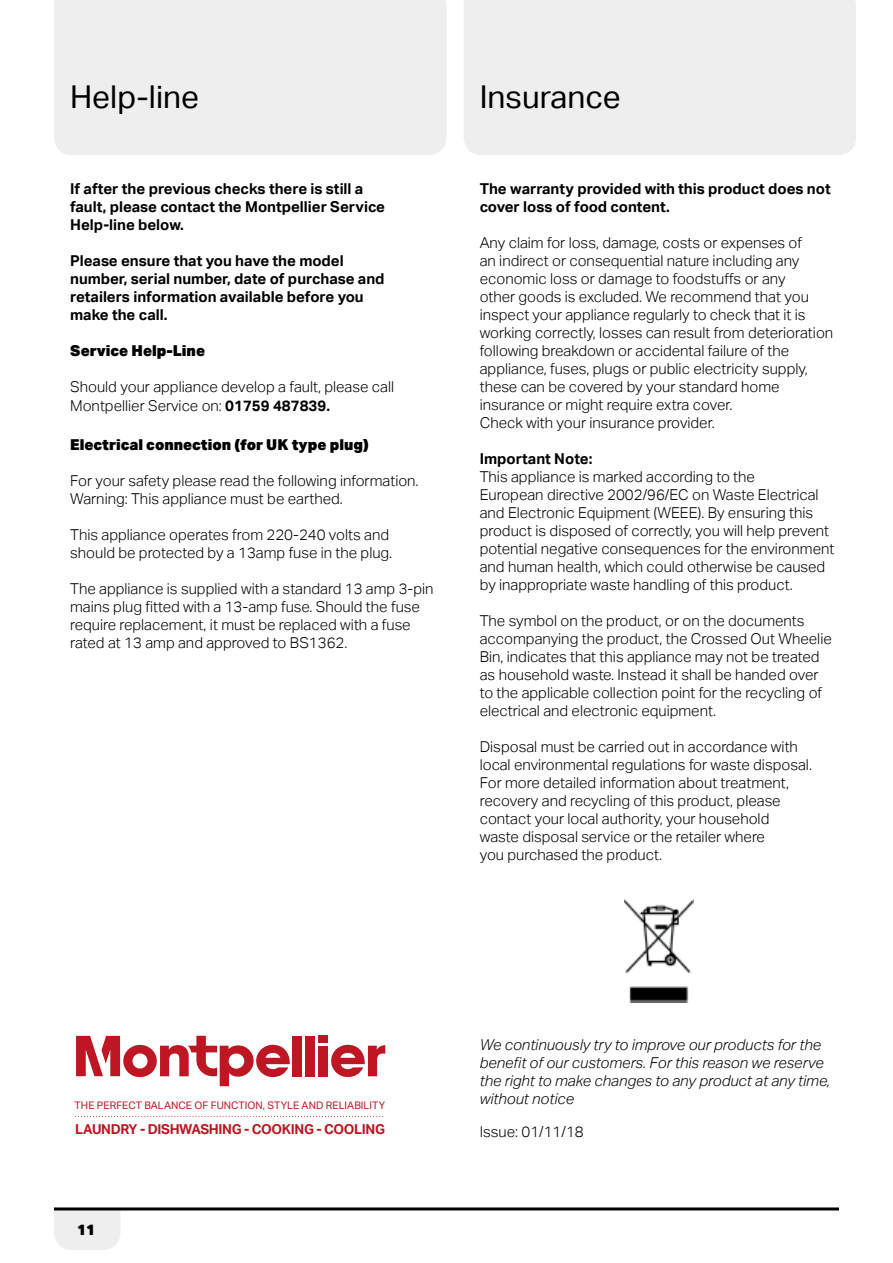
<style>
.page{position:relative;width:893px;height:1263px;background:#fff}
.page>*{position:absolute;margin:0;border:0;box-sizing:border-box;transform-origin:0 0}
.t1{font:31.5px "Aktiv Grotesk";color:#000}
.t2{font:300 15px/18px "Aktiv Grotesk";color:#000}
.t3{font:700 15px/18px "Aktiv Grotesk";color:#000}
.t4{font:italic 300 15px/18px "Aktiv Grotesk";color:#000}
.t5{font:900 15px "Aktiv Grotesk";color:#000}
.t6{font:700 13.65px "Aktiv Grotesk";letter-spacing:-.025em;color:#be1622}
.t7{font:10.35px "Aktiv Grotesk";letter-spacing:.005em;color:#be1622}
.s1{font-weight:700}
</style>
<div class="page">
<div style="left:54px;top:0;width:392px;height:155px;background:#efeeee"></div>
<div style="left:54px;top:1210px;width:66px;height:40px;background:#efeeee"></div>
<hr style="left:54px;top:1207px;width:785px;height:3px;background:#000">
<div style="left:464px;top:0;width:392px;height:155px;background:#efeeee"></div>
<img style="left:625px;top:899px;width:69px;height:104px">
<div style="left:292px;top:1036px;width:10px;height:40px;background:#be1622"></div>
<div style="left:305px;top:1036px;width:10px;height:40px;background:#be1622"></div>
<div style="left:319px;top:1046px;width:9px;height:30px;background:#be1622"></div>
<div style="left:319px;top:1036px;width:9px;height:7px;background:#be1622"></div>
<svg style="left:331px;top:1045px;width:54px;height:32px"></svg>
<svg style="left:76px;top:1036px;width:214px;height:50px"></svg>
<svg style="left:75px;top:1116px;width:309px;height:1px"></svg>
<h1 class="t1" style="left:70px;top:78px;width:130px">Help-line</h1>
<p class="t3" style="left:70px;top:179px;width:316px">If after the previous checks there is still a fault, please contact the Montpellier Service<br>Help-line below.</p>
<p class="t3" style="left:70px;top:251px;width:316px">Please ensure that you have the model number, serial number, date of purchase and retailers information available before you make the call.</p>
<p class="t5" style="left:70px;top:340px;width:136px">Service Help-Line</p>
<p class="t2" style="left:70px;top:377px;width:326px;line-height:19.4px">Should your appliance develop a fault, please call<br>Montpellier Service on: <span class="s1">01759 487839.</span></p>
<p class="t5" style="left:70px;top:434px;width:300px">Electrical connection (for UK type plug)</p>
<p class="t2" style="left:70px;top:471px;width:350px">For your safety please read the following information.<br>Warning: This appliance must be earthed.</p>
<p class="t2" style="left:70px;top:525px;width:323px">This appliance operates from 220-240 volts and should be protected by a 13amp fuse in the plug.</p>
<p class="t2" style="left:70px;top:579px;width:365px">The appliance is supplied with a standard 13 amp 3-pin mains plug fitted with a 13-amp fuse. Should the fuse require replacement, it must be replaced with a fuse rated at 13 amp and approved to BS1362.</p>
<h1 class="t1" style="left:480px;top:78px;width:142px">Insurance</h1>
<p class="t3" style="left:480px;top:179px;width:352px">The warranty provided with this product does not cover loss of food content.</p>
<p class="t2" style="left:480px;top:233px;width:355px">Any claim for loss, damage, costs or expenses of<br>an indirect or consequential nature including any economic loss or damage to foodstuffs or any<br>other goods is excluded. We recommend that you inspect your appliance regularly to check that it is working correctly, losses can result from deterioration following breakdown or accidental failure of the appliance, fuses, plugs or public electricity supply, these can be covered by your standard home insurance or might require extra cover.<br>Check with your insurance provider.</p>
<p class="t3" style="left:480px;top:449px;width:114px">Important Note:</p>
<p class="t2" style="left:480px;top:467px;width:356px">This appliance is marked according to the<br>European directive 2002/96/EC on Waste Electrical and Electronic Equipment (WEEE). By ensuring this product is disposed of correctly, you will help prevent potential negative consequences for the environment and human health, which could otherwise be caused by inappropriate waste handling of this product.</p>
<p class="t2" style="left:480px;top:611px;width:354px">The symbol on the product, or on the documents accompanying the product, the Crossed Out Wheelie Bin, indicates that this appliance may not be treated as household waste. Instead it shall be handed over to the applicable collection point for the recycling of electrical and electronic equipment.</p>
<p class="t2" style="left:480px;top:737px;width:334px">Disposal must be carried out in accordance with local environmental regulations for waste disposal.<br>For more detailed information about treatment, recovery and recycling of this product, please contact your local authority, your household waste disposal service or the retailer where<br>you purchased the product.</p>
<p class="t7" style="left:75px;top:1099px;width:312px">THE PERFECT BALANCE OF FUNCTION, STYLE AND RELIABILITY</p>
<p class="t6" style="left:75px;top:1121px;width:311px">LAUNDRY - DISHWASHING - COOKING - COOLING</p>
<p class="t5" style="left:77px;top:1219px;width:19px">11</p>
<p class="t4" style="left:480px;top:1036px;width:352px">We continuously try to improve our products for the benefit of our customers. For this reason we reserve the right to make changes to any product at any time, without notice</p>
<p class="t2" style="left:480px;top:1123px;width:106px">Issue: 01/11/18</p>
</div>
